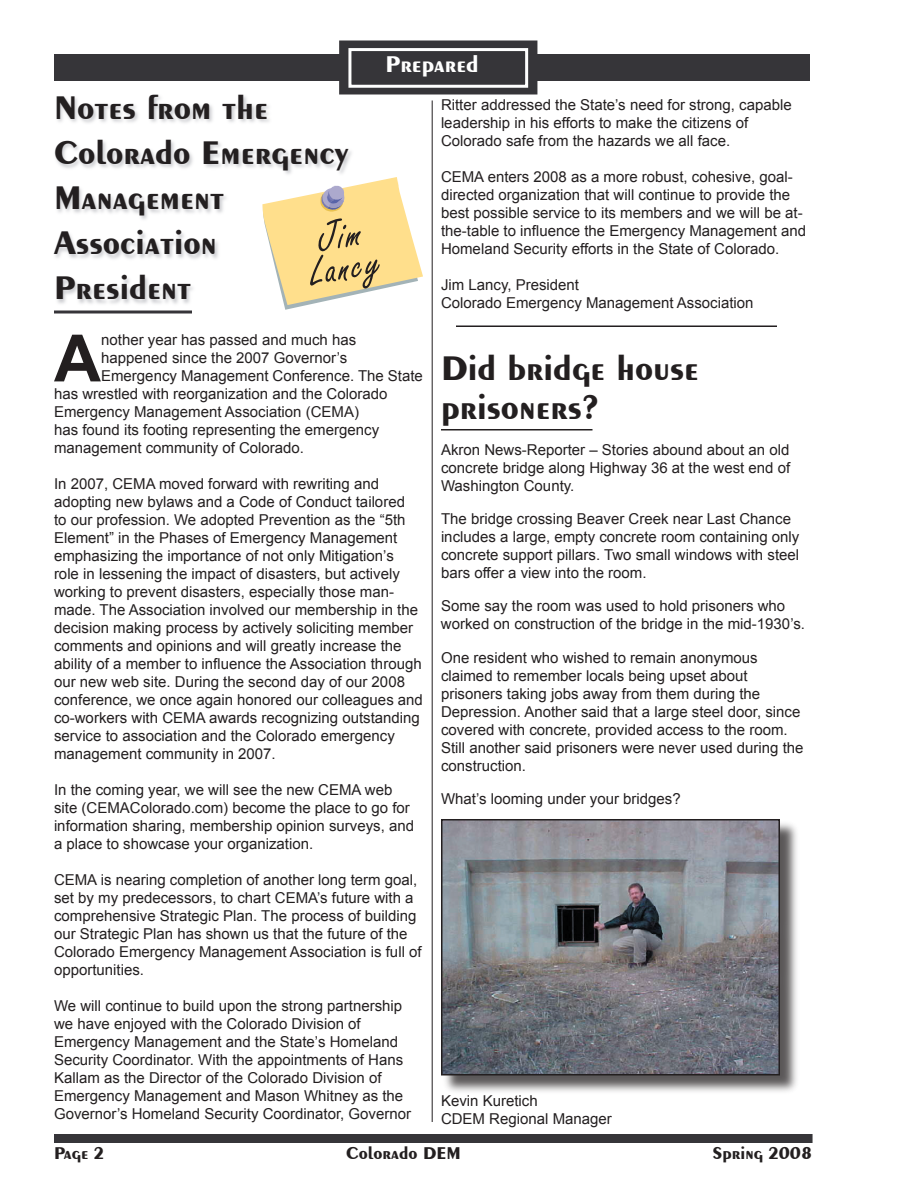
<style>
.page{position:relative;width:918px;height:1188px;background:#fff}
.page>*{position:absolute;margin:0;border:0;box-sizing:border-box;transform-origin:0 0}
.t1{font:700 65.25px "Arial";color:#231f20}
.t2{font:45px/31.5px "Freestyle Script";color:#231f20;text-align:center}
.t3{font:700 36px/39px "Exotic 350 BT";color:#231f20}
.t4{font:700 34.5px/45px "Exotic 350 BT";color:#231f20}
.t5{font:700 24px "Exotic 350 BT";color:#fff}
.t6{font:700 18px "Exotic 350 BT";color:#231f20}
.t7{font:15px/18px "Arial";color:#231f20}
</style>
<div class="page">
<div style="left:54px;top:1134px;width:759px;height:9px;background:#363539"></div>
<div style="left:56px;top:56px;width:752px;height:24px;background:#363539"></div>
<div style="left:54px;top:54px;width:756px;height:27px;border:3px solid #363539"></div>
<div style="left:341px;top:42px;width:195px;height:51px;background:#363539"></div>
<div style="left:339px;top:40px;width:198px;height:54px;border:3px solid #363539"></div>
<div style="left:348px;top:48px;width:180px;height:40px;border:3px solid #fff"></div>
<svg style="left:284px;top:177px;width:139px;height:133px"></svg>
<svg style="left:54px;top:310px;width:138px;height:4px"></svg>
<div style="left:53px;top:94px;width:302px;height:212px;background:#bcbdc2;opacity:.75"></div>
<hr style="left:432px;top:100px;width:1px;height:1022px;background:#231f20">
<div style="left:442px;top:820px;width:358px;height:276px;background:#231f20;opacity:.75"></div>
<img style="left:444px;top:822px;width:333px;height:250px">
<div style="left:441px;top:819px;width:339px;height:256px;border:2px solid #231f20"></div>
<hr style="left:456px;top:325px;width:321px;height:2px;background:#231f20">
<hr style="left:441px;top:429px;width:151px;height:1px;background:#231f20">
<h3 class="t5" style="left:385px;top:50px;width:95px">Prepared</h3>
<h3 class="t4" style="left:54px;top:85px;width:296px">Notes from the<br>Colorado Emergency<br>Management<br>Association<br>President</h3>
<h1 class="t1" style="left:54px;top:316px;width:49px">A</h1>
<p class="t7" style="left:101px;top:331px;width:257px">nother year has passed and much has</p>
<h2 class="t2" style="left:302px;top:228px;width:73px;rotate:-10deg">Jim<br>Lancy</h2>
<p class="t7" style="left:101px;top:349px;width:248px">happened since the 2007 Governor’s</p>
<p class="t7" style="left:101px;top:367px;width:323px">Emergency Management Conference. The State</p>
<p class="t7" style="left:54px;top:385px;width:335px">has wrestled with reorganization and the Colorado</p>
<p class="t7" style="left:54px;top:403px;width:307px">Emergency Management Association (CEMA)</p>
<p class="t7" style="left:54px;top:421px;width:327px">has found its footing representing the emergency</p>
<p class="t7" style="left:54px;top:439px;width:252px">management community of Colorado.</p>
<p class="t7" style="left:54px;top:475px;width:370px">In 2007, CEMA moved forward with rewriting and adopting new bylaws and a Code of Conduct tailored<br>to our profession. We adopted Prevention as the “5th Element” in the Phases of Emergency Management emphasizing the importance of not only Mitigation’s<br>role in lessening the impact of disasters, but actively working to prevent disasters, especially those man&shy;made. The Association involved our membership in the decision making process by actively soliciting member comments and opinions and will greatly increase the ability of a member to influence the Association through our new web site. During the second day of our 2008 conference, we once again honored our colleagues and co-workers with CEMA awards recognizing outstanding service to association and the Colorado emergency management community in 2007.</p>
<p class="t7" style="left:54px;top:781px;width:362px">In the coming year, we will see the new CEMA web site (CEMAColorado.com) become the place to go for information sharing, membership opinion surveys, and a place to showcase your organization.</p>
<p class="t7" style="left:54px;top:871px;width:369px">CEMA is nearing completion of another long term goal, set by my predecessors, to chart CEMA’s future with a comprehensive Strategic Plan. The process of building our Strategic Plan has shown us that the future of the Colorado Emergency Management Association is full of opportunities.</p>
<p class="t7" style="left:54px;top:997px;width:359px">We will continue to build upon the strong partnership we have enjoyed with the Colorado Division of Emergency Management and the State’s Homeland Security Coordinator. With the appointments of Hans Kallam as the Director of the Colorado Division of Emergency Management and Mason Whitney as the Governor’s Homeland Security Coordinator, Governor</p>
<p class="t7" style="left:441px;top:96px;width:352px">Ritter addressed the State’s need for strong, capable leadership in his efforts to make the citizens of<br>Colorado safe from the hazards we all face.</p>
<p class="t7" style="left:441px;top:168px;width:367px">CEMA enters 2008 as a more robust, cohesive, goal&shy;directed organization that will continue to provide the best possible service to its members and we will be at&shy;the-table to influence the Emergency Management and Homeland Security efforts in the State of Colorado.</p>
<p class="t7" style="left:441px;top:276px;width:314px">Jim Lancy, President<br>Colorado Emergency Management Association</p>
<h3 class="t3" style="left:441px;top:348px;width:260px">Did bridge house prisoners?</h3>
<p class="t7" style="left:441px;top:441px;width:351px;text-align:justify">Akron News-Reporter – Stories abound about an old concrete bridge along Highway 36 at the west end of Washington County.</p>
<p class="t7" style="left:441px;top:510px;width:360px">The bridge crossing Beaver Creek near Last Chance includes a large, empty concrete room containing only concrete support pillars. Two small windows with steel bars offer a view into the room.</p>
<p class="t7" style="left:441px;top:597px;width:366px">Some say the room was used to hold prisoners who worked on construction of the bridge in the mid-1930’s.</p>
<p class="t7" style="left:441px;top:649px;width:364px">One resident who wished to remain anonymous claimed to remember locals being upset about prisoners taking jobs away from them during the Depression. Another said that a large steel door, since covered with concrete, provided access to the room.<br>Still another said prisoners were never used during the construction.</p>
<p class="t7" style="left:441px;top:790px;width:241px">What’s looming under your bridges?</p>
<p class="t7" style="left:441px;top:1092px;width:172px">Kevin Kuretich<br>CDEM Regional Manager</p>
<p class="t6" style="left:54px;top:1142px;width:52px">Page 2</p>
<p class="t6" style="left:346px;top:1142px;width:116px">Colorado DEM</p>
<p class="t6" style="left:713px;top:1142px;width:101px">Spring 2008</p>
</div>
